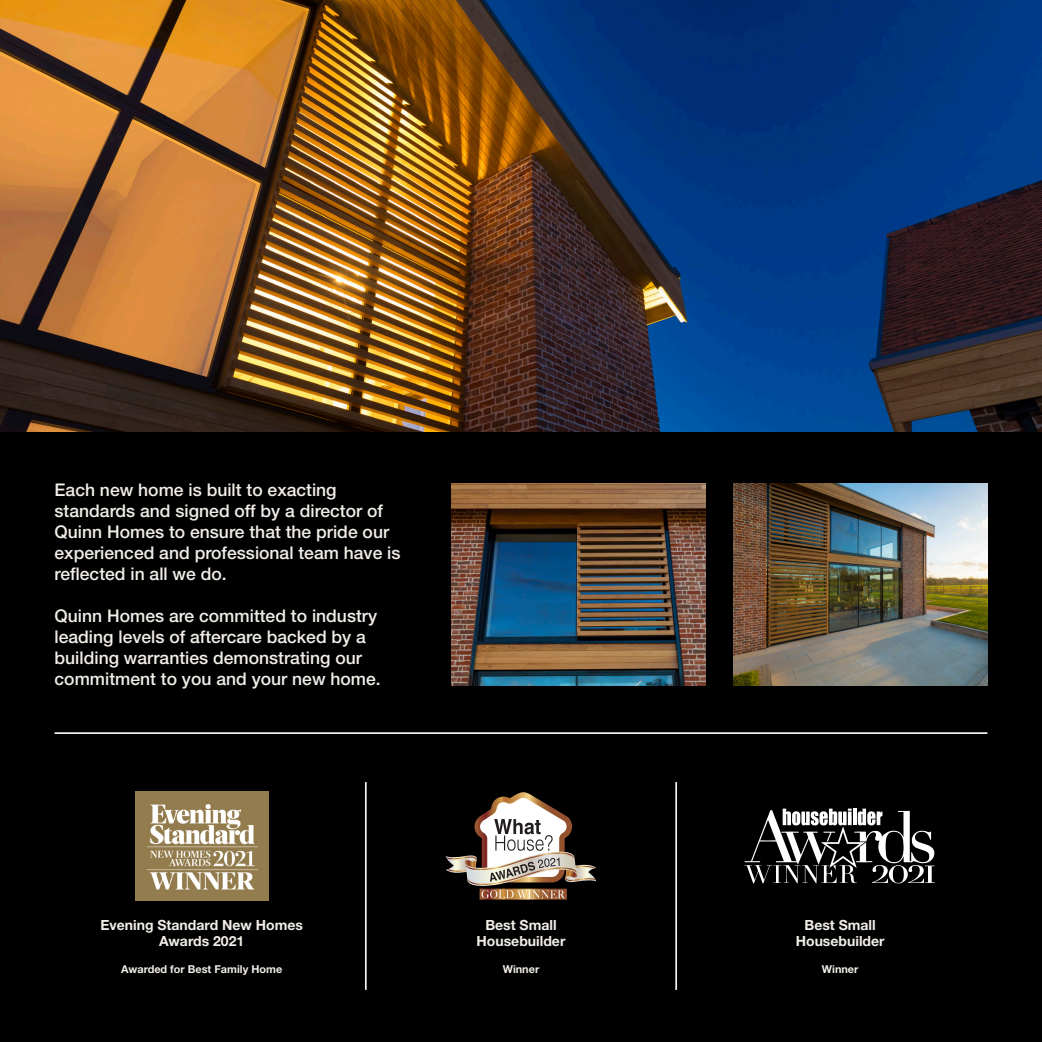
<style>
.page{position:relative;width:1042px;height:1042px;background:#000001}
.page>*{position:absolute;margin:0;border:0;box-sizing:border-box;transform-origin:0 0}
.t1{font:500 17.5px/21px "Helvetica Neue LT Std";color:#f1ede7}
.t2{font:700 14px/16.8px "Helvetica Neue LT Std";color:#f1ede7;text-align:center}
.t3{font:700 10.85px "Helvetica Neue LT Std";color:#f1ede7}
</style>
<div class="page">
<img style="left:0;top:0;width:1042px;height:431px">
<hr style="left:55px;top:732px;width:932px;height:2px;background:#f1ede7">
<img style="left:451px;top:483px;width:254px;height:202px">
<img style="left:734px;top:483px;width:253px;height:202px">
<hr style="left:675px;top:782px;width:2px;height:208px;background:#f1ede7">
<hr style="left:365px;top:782px;width:2px;height:208px;background:#f1ede7">
<img style="left:136px;top:791px;width:132px;height:110px">
<svg style="left:479px;top:898px;width:88px;height:1px"></svg>
<svg style="left:446px;top:792px;width:150px;height:106px"></svg>
<svg style="left:744px;top:808px;width:191px;height:75px"></svg>
<p class="t1" style="left:55px;top:479px;width:347px">Each new home is built to exacting standards and signed off by a director of Quinn Homes to ensure that the pride our experienced and professional team have is reflected in all we do.</p>
<p class="t1" style="left:55px;top:605px;width:328px">Quinn Homes are committed to industry leading levels of aftercare backed by a building warranties demonstrating our commitment to you and your new home.</p>
<p class="t2" style="left:100px;top:916px;width:204px">Evening Standard New Homes<br>Awards 2021</p>
<p class="t3" style="left:121px;top:962px;width:162px">Awarded for Best Family Home</p>
<p class="t2" style="left:476px;top:916px;width:90px">Best Small<br>Housebuilder</p>
<p class="t3" style="left:503px;top:962px;width:38px">Winner</p>
<p class="t2" style="left:796px;top:916px;width:90px">Best Small<br>Housebuilder</p>
<p class="t3" style="left:822px;top:962px;width:38px">Winner</p>
</div>
